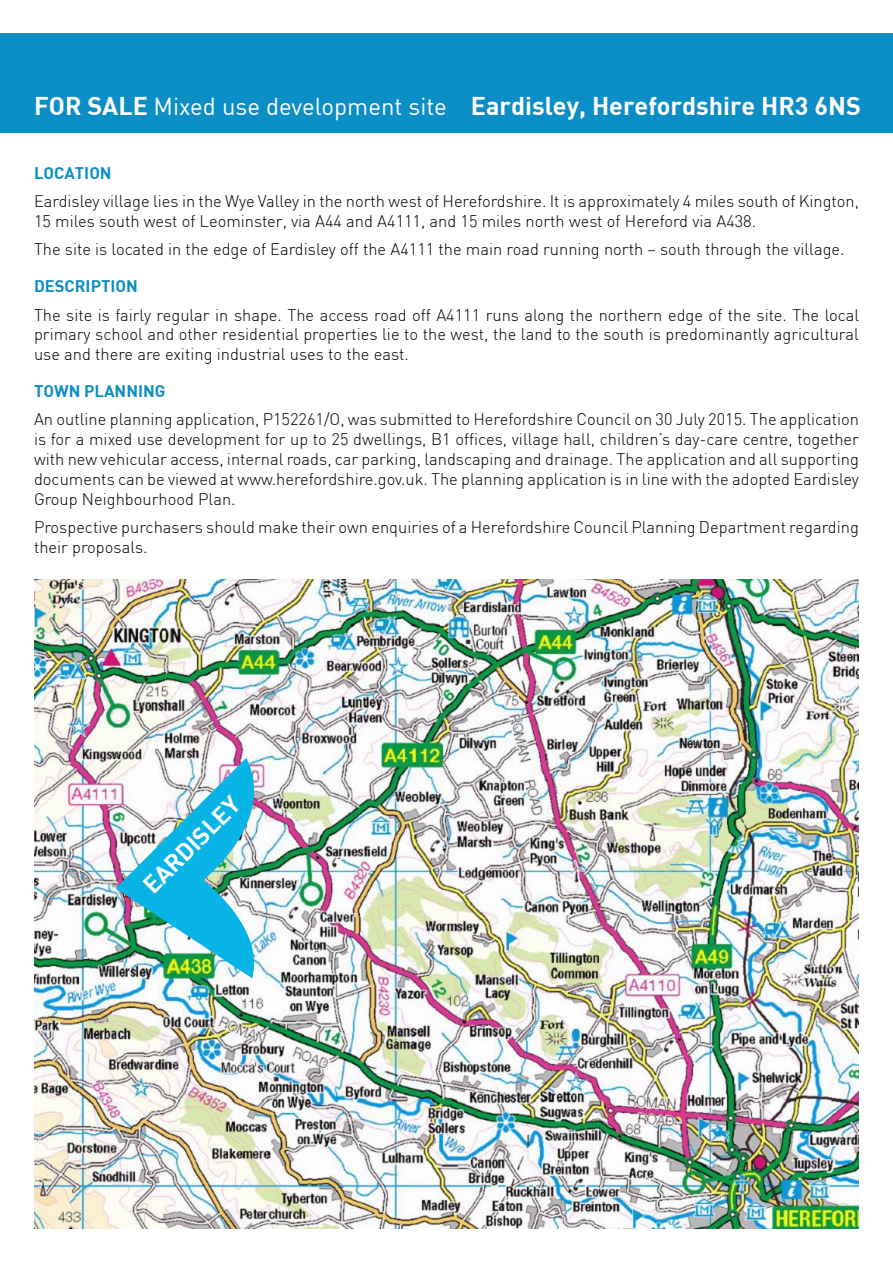
<style>
.page{position:relative;width:893px;height:1263px;background:#fff}
.page>*{position:absolute;margin:0;border:0;box-sizing:border-box;transform-origin:0 0}
.t1{font:25.2px "DIN Bold";color:#fff}
.t2{font:24.15px "DIN Bold";color:#fff}
.t3{font:300 16.5px/19.8px "DIN";color:#000}
.t4{font:16.5px "DIN Bold";color:#0b8dc6}
.s1{font-family:"DIN";font-size:24px}
</style>
<div class="page">
<img style="left:34px;top:580px;width:825px;height:649px">
<div style="left:0;top:33px;width:893px;height:100px;background:#0b8dc6"></div>
<img style="left:116px;top:758px;width:162px;height:220px">
<h1 class="t1" style="left:34px;top:89px;width:828px">FOR SALE <span class="s1">Mixed use development site</span> Eardisley, Herefordshire HR3 6NS</h1>
<p class="t4" style="left:34px;top:162px;width:79px">LOCATION</p>
<p class="t3" style="left:34px;top:191px;width:826px">Eardisley village lies in the Wye Valley in the north west of Herefordshire. It is approximately 4 miles south of Kington,<br>15 miles south west of Leominster, via A44 and A4111, and 15 miles north west of Hereford via A438.</p>
<p class="t3" style="left:34px;top:239px;width:812px">The site is located in the edge of Eardisley off the A4111 the main road running north – south through the village.</p>
<p class="t4" style="left:34px;top:275px;width:105px">DESCRIPTION</p>
<p class="t3" style="left:34px;top:305px;width:827px;text-align:justify">The site is fairly regular in shape. The access road off A4111 runs along the northern edge of the site. The local primary school and other residential properties lie to the west, the land to the south is predominantly agricultural use and there are exiting industrial uses to the east.</p>
<p class="t4" style="left:34px;top:380px;width:133px">TOWN PLANNING</p>
<p class="t3" style="left:34px;top:409px;width:826px;text-align:justify">An outline planning application, P152261/O, was submitted to Herefordshire Council on 30 July 2015. The application is for a mixed use development for up to 25 dwellings, B1 offices, village hall, children’s day-care centre, together with new vehicular access, internal roads, car parking, landscaping and drainage. The application and all supporting documents can be viewed at www.herefordshire.gov.uk. The planning application is in line with the adopted Eardisley Group Neighbourhood Plan.</p>
<p class="t3" style="left:34px;top:517px;width:826px">Prospective purchasers should make their own enquiries of a Herefordshire Council Planning Department regarding their proposals.</p>
<h2 class="t2" style="left:136px;top:878px;width:127px;rotate:-45deg">EARDISLEY</h2>
</div>
